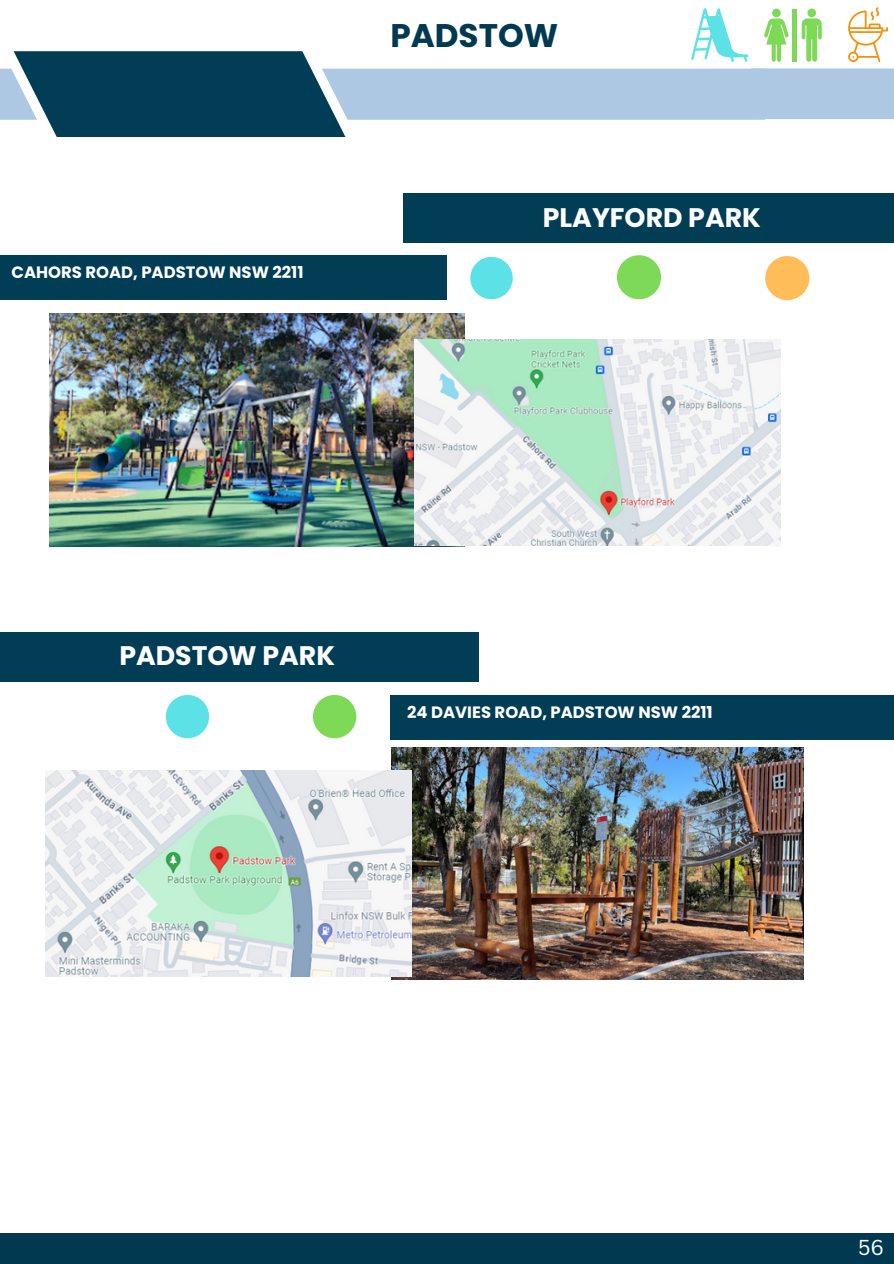
<style>
.page{position:relative;width:894px;height:1264px;background:#fff}
.page>*{position:absolute;margin:0;border:0;box-sizing:border-box;transform-origin:0 0}
.t1{font:700 32.7px "Poppins";color:#003950}
.t2{font:700 26.85px "Poppins";color:#fff}
.t3{font:21px "Canva Sans";color:#fff}
.t4{font:700 16.5px "Poppins";color:#fff}
</style>
<div class="page">
<div style="left:403px;top:193px;width:490px;height:50px;background:#013d55"></div>
<div style="left:0;top:255px;width:446px;height:44px;background:#013d55"></div>
<div style="left:0;top:631px;width:478px;height:50px;background:#013d55"></div>
<div style="left:390px;top:695px;width:503px;height:44px;background:#013d55"></div>
<div style="left:166px;top:695px;width:43px;height:43px;background:#5ce1e6;border-radius:50%"></div>
<div style="left:313px;top:695px;width:43px;height:43px;background:#7ed957;border-radius:50%"></div>
<div style="left:470px;top:257px;width:42px;height:42px;background:#5ce1e6;border-radius:50%"></div>
<div style="left:616px;top:255px;width:45px;height:44px;background:#7ed957;border-radius:50%"></div>
<div style="left:765px;top:256px;width:44px;height:44px;background:#ffbd59;border-radius:50%"></div>
<svg style="left:0;top:7px;width:893px;height:130px"></svg>
<img style="left:49px;top:313px;width:415px;height:233px">
<img style="left:414px;top:340px;width:366px;height:205px">
<img style="left:391px;top:747px;width:412px;height:232px">
<img style="left:46px;top:771px;width:365px;height:205px">
<div style="left:0;top:1233px;width:893px;height:30px;background:#003950"></div>
<p class="t4" style="left:12px;top:261px;width:293px">CAHORS ROAD, PADSTOW NSW 2211</p>
<h1 class="t1" style="left:390px;top:13px;width:169px">PADSTOW</h1>
<p class="t2" style="left:542px;top:198px;width:219px">PLAYFORD PARK</p>
<p class="t2" style="left:119px;top:637px;width:217px">PADSTOW PARK</p>
<p class="t4" style="left:407px;top:701px;width:307px">24 DAVIES ROAD, PADSTOW NSW 2211</p>
<p class="t3" style="left:858px;top:1232px;width:27px">56</p>
</div>
